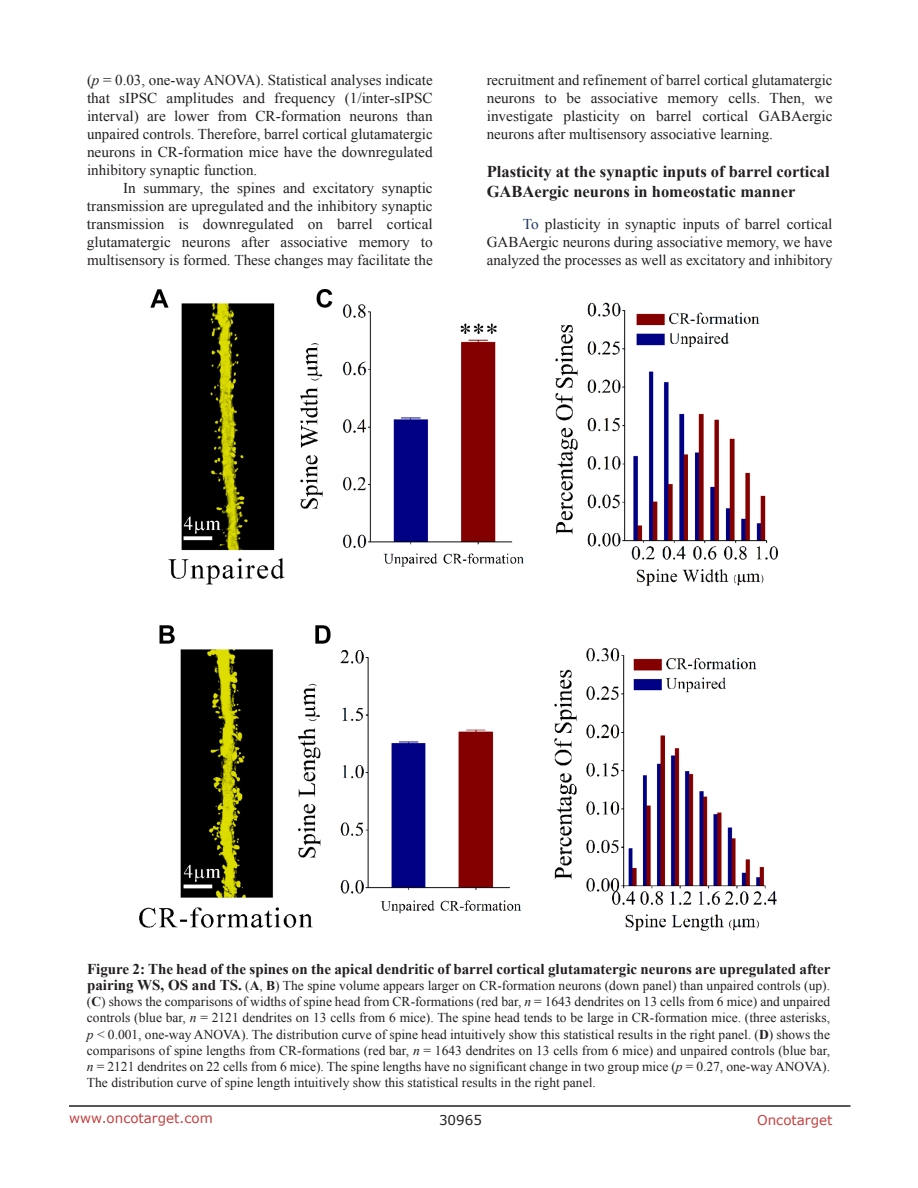
<style>
.page{position:relative;width:918px;height:1188px;background:#fff}
.page>*{position:absolute;margin:0;border:0;box-sizing:border-box;transform-origin:0 0}
.t1{font:700 16.5px/19.8px "Times New Roman";color:#231f20}
.t2{font:15px/18px "Times New Roman";color:#231f20;text-align:justify}
.t3{font:700 15px "Times New Roman";color:#231f20}
.t4{font:13.5px/16.2px "Times New Roman";color:#231f20;text-align:justify}
.t5{font:13.5px "Verdana";color:#c24141}
.t6{font:13.5px "Verdana";color:#231f20}
.s1{font-style:italic}
.s2{color:#1f3864}
.s3{font-weight:700;font-size:15px}
.s4{font-weight:700}
</style>
<div class="page">
<hr style="left:69px;top:1105px;width:781px;height:2px;background:#231f20">
<img style="left:140px;top:289px;width:637px;height:641px">
<p class="t2" style="left:87px;top:71px;width:347px">(<span class="s1">p</span> = 0.03, one-way ANOVA). Statistical analyses indicate that sIPSC amplitudes and frequency (1/inter-sIPSC interval) are lower from CR-formation neurons than unpaired controls. Therefore, barrel cortical glutamatergic neurons in CR-formation mice have the downregulated inhibitory synaptic function.</p>
<p class="t2" style="left:87px;top:179px;width:347px;text-indent:36px">In summary, the spines and excitatory synaptic transmission are upregulated and the inhibitory synaptic transmission is downregulated on barrel cortical glutamatergic neurons after associative memory to multisensory is formed. These changes may facilitate the</p>
<p class="t2" style="left:487px;top:71px;width:347px">recruitment and refinement of barrel cortical glutamatergic neurons to be associative memory cells. Then, we investigate plasticity on barrel cortical GABAergic neurons after multisensory associative learning.</p>
<p class="t1" style="left:487px;top:161px;width:344px">Plasticity at the synaptic inputs of barrel cortical<br>GABAergic neurons in homeostatic manner</p>
<p class="t2" style="left:487px;top:214px;width:347px;text-indent:36px"><span class="s2">To</span> plasticity in synaptic inputs of barrel cortical GABAergic neurons during associative memory, we have analyzed the processes as well as excitatory and inhibitory</p>
<p class="t3" style="left:87px;top:958px;width:745px">Figure 2: The head of the spines on the apical dendritic of barrel cortical glutamatergic neurons are upregulated after</p>
<p class="t4" style="left:87px;top:977px;width:745px"><span class="s3">pairing WS, OS and TS .</span> (<span class="s4">A</span>, <span class="s4">B</span>) The spine volume appears larger on CR-formation neurons (down panel) than unpaired controls (up). (<span class="s4">C</span>) shows the comparisons of widths of spine head from CR-formations (red bar, <span class="s1">n</span> = 1643 dendrites on 13 cells from 6 mice) and unpaired controls (blue bar, <span class="s1">n</span> = 2121 dendrites on 13 cells from 6 mice). The spine head tends to be large in CR-formation mice. (three asterisks, <span class="s1">p</span> &lt; 0.001, one-way ANOVA). The distribution curve of spine head intuitively show this statistical results in the right panel. (<span class="s4">D</span>) shows the comparisons of spine lengths from CR-formations (red bar, <span class="s1">n</span> = 1643 dendrites on 13 cells from 6 mice) and unpaired controls (blue bar, <span class="s1">n</span> = 2121 dendrites on 22 cells from 6 mice). The spine lengths have no significant change in two group mice (<span class="s1">p</span> = 0.27, one-way ANOVA).<br>The distribution curve of spine length intuitively show this statistical results in the right panel.</p>
<p class="t5" style="left:69px;top:1109px;width:145px">www.oncotarget.com</p>
<p class="t6" style="left:439px;top:1111px;width:44px">30965</p>
<p class="t5" style="left:757px;top:1111px;width:77px">Oncotarget</p>
</div>
